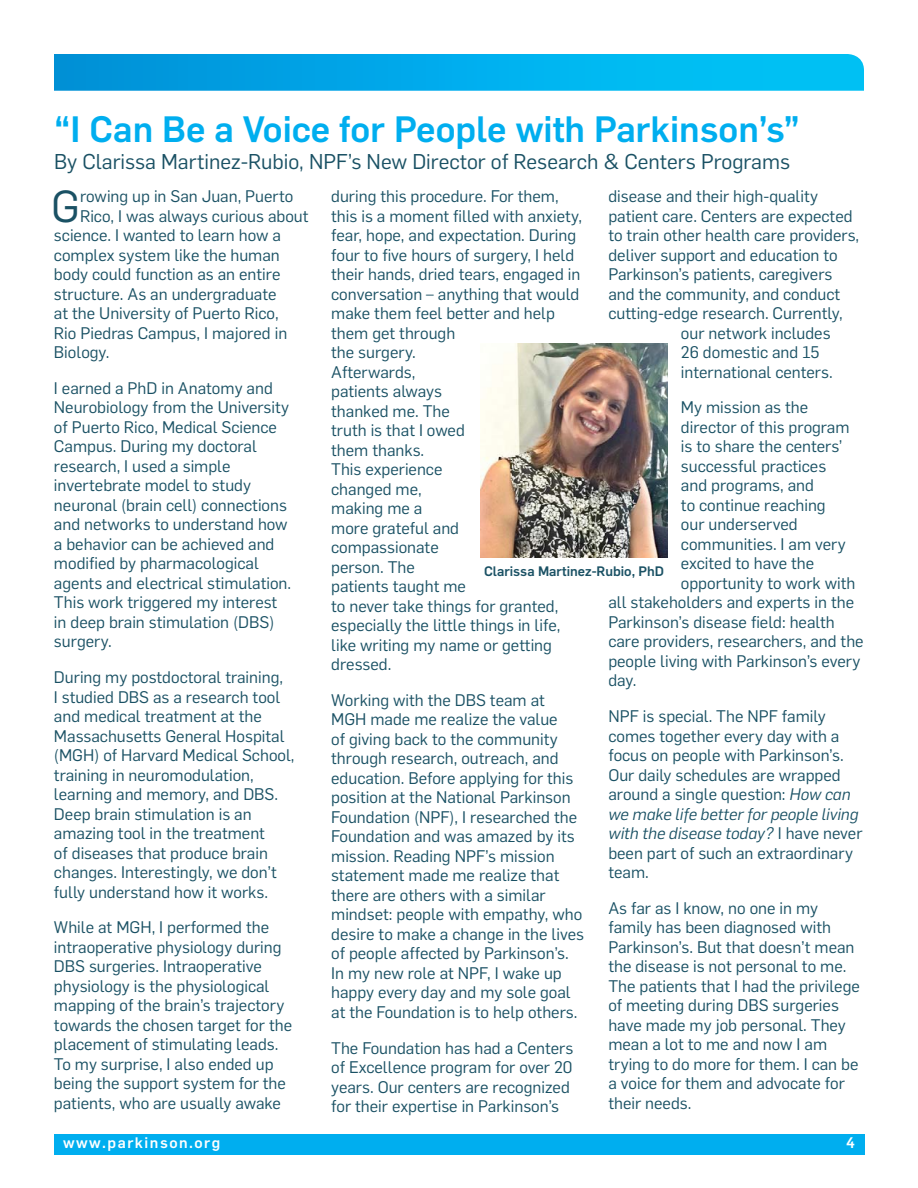
<style>
.page{position:relative;width:918px;height:1188px;background:#fff}
.page>*{position:absolute;margin:0;border:0;box-sizing:border-box;transform-origin:0 0}
.t1{font:43.8px "Flama";color:#1a5164}
.t2{font:500 36px "Flama";color:#00aeef}
.t3{font:21px "Flama";color:#1a5164}
.t4{font:16.5px/19.5px "Flama";color:#1a5164}
.t5{font:500 15px "Flama";letter-spacing:.1em;color:#fff}
.t6{font:500 13.5px "Flama";color:#1a5164}
.s1{font-style:italic}
</style>
<div class="page">
<div style="left:54px;top:1134px;width:810px;height:21px;background:#00aeef"></div>
<svg style="left:54px;top:54px;width:810px;height:37px;background:#02ade9"></svg>
<img style="left:481px;top:344px;width:186px;height:213px">
<h2 class="t2" style="left:54px;top:116px;width:748px">“I Can Be a Voice for People with Parkinson’s”</h2>
<p class="t3" style="left:54px;top:154px;width:738px">By Clarissa Martinez-Rubio, NPF’s New Director of Research &amp; Centers Programs</p>
<h1 class="t1" style="left:51px;top:190px;width:30px">G</h1>
<p class="t4" style="left:80px;top:188px;width:215px">rowing up in San Juan, Puerto</p>
<p class="t4" style="left:608px;top:188px;width:211px">disease and their high-quality</p>
<p class="t4" style="left:608px;top:207px;width:246px">patient care. Centers are expected</p>
<p class="t4" style="left:608px;top:227px;width:252px">to train other health care providers,</p>
<p class="t4" style="left:608px;top:246px;width:231px">deliver support and education to</p>
<p class="t4" style="left:608px;top:266px;width:226px">Parkinson’s patients, caregivers</p>
<p class="t4" style="left:608px;top:285px;width:233px">and the community, and conduct</p>
<p class="t4" style="left:608px;top:305px;width:236px">cutting-edge research. Currently,</p>
<p class="t4" style="left:681px;top:324px;width:151px">our network includes</p>
<p class="t4" style="left:681px;top:344px;width:140px">26 domestic and 15</p>
<p class="t4" style="left:681px;top:363px;width:153px">international centers.</p>
<p class="t4" style="left:681px;top:399px;width:129px">My mission as the</p>
<p class="t4" style="left:681px;top:419px;width:170px">director of this program</p>
<p class="t4" style="left:681px;top:438px;width:163px">is to share the centers’</p>
<p class="t4" style="left:681px;top:458px;width:147px">successful practices</p>
<p class="t4" style="left:681px;top:477px;width:135px">and programs, and</p>
<p class="t4" style="left:681px;top:497px;width:146px">to continue reaching</p>
<p class="t4" style="left:681px;top:516px;width:118px">our underserved</p>
<p class="t4" style="left:681px;top:536px;width:166px">communities. I am very</p>
<p class="t4" style="left:681px;top:555px;width:135px">excited to have the</p>
<p class="t4" style="left:681px;top:575px;width:176px">opportunity to work with</p>
<p class="t4" style="left:608px;top:594px;width:247px">all stakeholders and experts in the</p>
<p class="t4" style="left:608px;top:614px;width:228px">Parkinson’s disease field: health</p>
<p class="t4" style="left:608px;top:633px;width:257px">care providers, researchers, and the</p>
<p class="t4" style="left:608px;top:653px;width:254px">people living with Parkinson’s every</p>
<p class="t4" style="left:608px;top:672px;width:30px">day.</p>
<p class="t4" style="left:608px;top:708px;width:256px">NPF is special. The NPF family comes together every day with a focus on people with Parkinson’s.<br>Our daily schedules are wrapped around a single question: <span class="s1">How can we make life better for people living with the disease today?</span> I have never been part of such an extraordinary team.</p>
<p class="t4" style="left:608px;top:900px;width:253px">As far as I know, no one in my family has been diagnosed with<br>Parkinson’s. But that doesn’t mean the disease is not personal to me.<br>The patients that I had the privilege of meeting during DBS surgeries have made my job personal. They mean a lot to me and now I am trying to do more for them. I can be a voice for them and advocate for their needs.</p>
<p class="t4" style="left:331px;top:188px;width:252px">during this procedure. For them, this is a moment filled with anxiety, fear, hope, and expectation. During four to five hours of surgery, I held their hands, dried tears, engaged in conversation – anything that would make them feel better and help them get through<br>the surgery.<br>Afterwards,<br>patients always<br>thanked me. The<br>truth is that I owed<br>them thanks.<br>This experience<br>changed me,<br>making me a<br>more grateful and<br>compassionate<br>person. The<br>patients taught me<br>to never take things for granted, especially the little things in life, like writing my name or getting dressed.</p>
<p class="t4" style="left:331px;top:692px;width:254px">Working with the DBS team at<br>MGH made me realize the value<br>of giving back to the community through research, outreach, and education. Before applying for this position at the National Parkinson<br>Foundation (NPF), I researched the<br>Foundation and was amazed by its mission. Reading NPF’s mission statement made me realize that there are others with a similar mindset: people with empathy, who desire to make a change in the lives of people affected by Parkinson’s.<br>In my new role at NPF, I wake up happy every day and my sole goal at the Foundation is to help others.</p>
<p class="t4" style="left:331px;top:1039px;width:244px">The Foundation has had a Centers of Excellence program for over 20 years. Our centers are recognized for their expertise in Parkinson’s</p>
<p class="t4" style="left:80px;top:207px;width:230px">Rico, I was always curious about</p>
<p class="t4" style="left:54px;top:227px;width:228px">science. I wanted to learn how a</p>
<p class="t4" style="left:54px;top:246px;width:227px">complex system like the human</p>
<p class="t4" style="left:54px;top:266px;width:228px">body could function as an entire</p>
<p class="t4" style="left:54px;top:285px;width:224px">structure. As an undergraduate</p>
<p class="t4" style="left:54px;top:305px;width:226px">at the University of Puerto Rico,</p>
<p class="t4" style="left:54px;top:324px;width:235px">Rio Piedras Campus, I majored in</p>
<p class="t4" style="left:54px;top:344px;width:57px">Biology.</p>
<p class="t4" style="left:54px;top:380px;width:239px">I earned a PhD in Anatomy and<br>Neurobiology from the University of Puerto Rico, Medical Science<br>Campus. During my doctoral research, I used a simple invertebrate model to study neuronal (brain cell) connections and networks to understand how a behavior can be achieved and modified by pharmacological agents and electrical stimulation.<br>This work triggered my interest in deep brain stimulation (DBS) surgery.</p>
<p class="t4" style="left:54px;top:669px;width:242px">During my postdoctoral training,<br>I studied DBS as a research tool and medical treatment at the<br>Massachusetts General Hospital (MGH) of Harvard Medical School, training in neuromodulation, learning and memory, and DBS.<br>Deep brain stimulation is an amazing tool in the treatment<br>of diseases that produce brain changes. Interestingly, we don’t fully understand how it works.</p>
<p class="t4" style="left:54px;top:919px;width:240px">While at MGH, I performed the intraoperative physiology during<br>DBS surgeries. Intraoperative physiology is the physiological mapping of the brain’s trajectory towards the chosen target for the placement of stimulating leads.<br>To my surprise, I also ended up being the support system for the patients, who are usually awake</p>
<p class="t6" style="left:484px;top:566px;width:181px">Clarissa Martinez-Rubio, PhD</p>
<p class="t5" style="left:63px;top:1138px;width:159px">www.parkinson.org</p>
<p class="t5" style="left:846px;top:1138px;width:10px">4</p>
</div>
